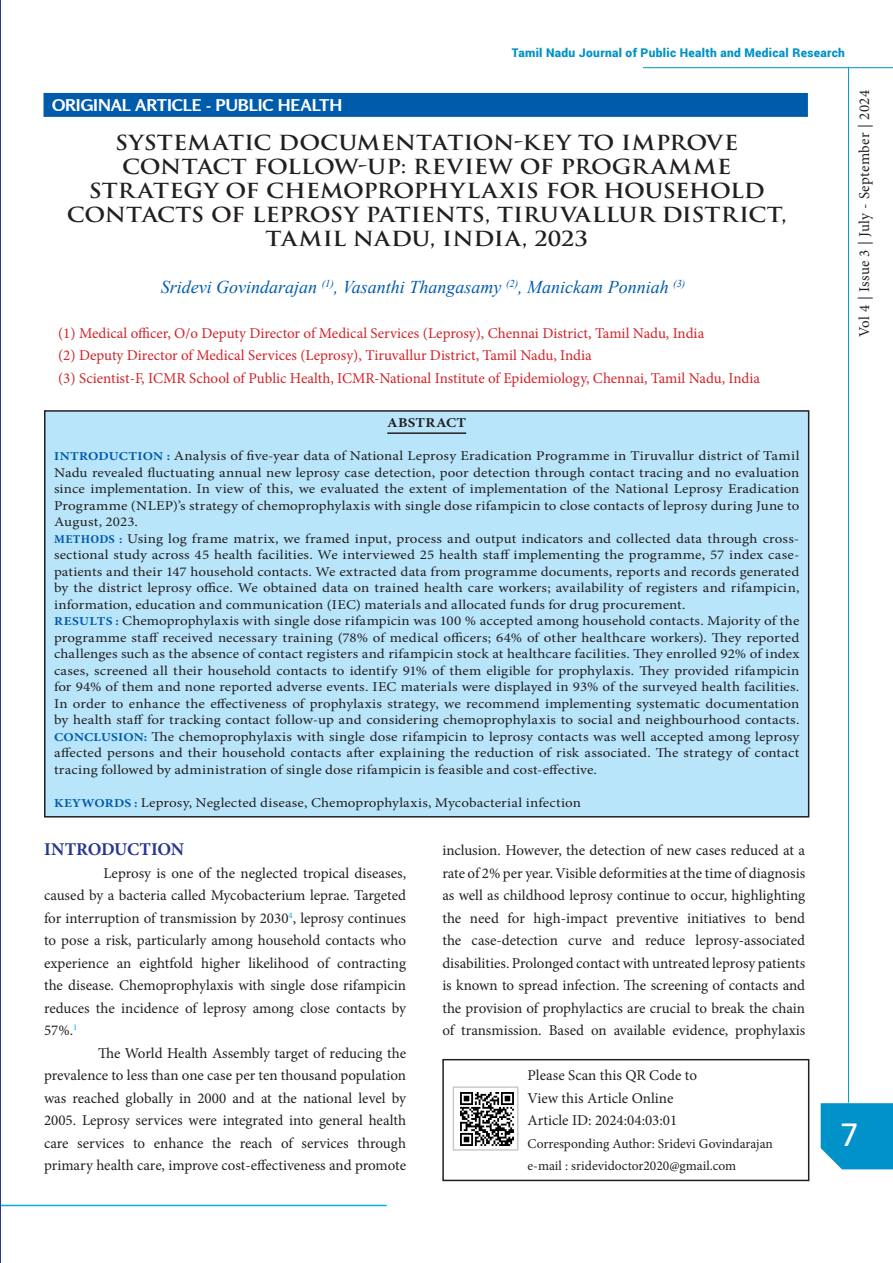
<style>
.page{position:relative;width:893px;height:1263px;background:#fff}
.page>*{position:absolute;margin:0;border:0;box-sizing:border-box;transform-origin:0 0}
.t1{font:36px "Calibri";color:#fff}
.t2{font:700 20.25px/24px "Trajan Pro";letter-spacing:-.005em;color:#231f20;text-align:center;scale:1.11 1}
.Paragraph_Style_3{font:italic 18px "Times New Roman";color:#015bab}
.Paragraph_Style_3-2{font:700 18px "Minion Pro";letter-spacing:-.02em;color:#283790}
.t3{font:700 16.2px "Rosario";letter-spacing:-.01em;color:#fff;scale:1.11 1}
.Paragraph_Style_3-3{font:15px/22.5px "Minion Pro";color:#231f20;text-align:justify}
.Paragraph_Style_3-4{font:15px "Minion Pro";color:#d1232a}
.Paragraph_Style_3-5{font:15px "Minion Pro";letter-spacing:.02em;color:#231f20}
.Paragraph_Style_3-6{font:13.5px/16.5px "Minion Pro";letter-spacing:.005em;color:#231f20;text-align:justify;scale:1.11 1}
.Paragraph_Style_3-7{font:13.5px "Minion Pro";letter-spacing:.005em;color:#231f20}
.t4{font:700 13.5px "Minion Pro";letter-spacing:.015em;color:#231f20;scale:1.11 1}
.t5{font:900 12px "Roboto";letter-spacing:.025em;color:#0092c8}
.s1{font-weight:700;font-size:12.15px;color:#015bab}
.s2{font-weight:700;font-stretch:condensed;font-size:12.15px;color:#015bab}
</style>
<div class="page">
<hr style="left:848px;top:68px;width:1px;height:1035px;background:#0092c8">
<hr style="left:643px;top:67px;width:250px;height:1px;background:#0092c8">
<div style="left:821px;top:1103px;width:72px;height:66px;background:#0092c8"></div>
<hr style="left:1px;top:1205px;width:386px;height:1px;background:#00aeef">
<hr style="left:0;top:0;width:1px;height:1263px;background:#283790">
<div style="left:43px;top:92px;width:766px;height:26px;background:#015bab"></div>
<div style="left:42px;top:91px;width:767px;height:27px;border:2px solid #fff"></div>
<div style="left:45px;top:411px;width:764px;height:406px;background:#b9e5fa"></div>
<hr style="left:387px;top:432px;width:79px;height:2px;background:#231f20">
<div style="left:44px;top:410px;width:765px;height:407px;border:2px solid #231f20"></div>
<div style="left:442px;top:1059px;width:367px;height:122px;border:2px solid #231f20"></div>
<img style="left:460px;top:1092px;width:54px;height:54px">
<div style="left:453px;top:1086px;width:65px;height:65px;border:2px solid #c9cacc"></div>
<p class="t3" style="left:52px;top:96px;width:263px">ORIGINAL ARTICLE - PUBLIC HEALTH</p>
<p class="t5" style="left:512px;top:44px;width:334px">Tamil Nadu Journal of Public Health and Medical Research</p>
<p class="t2" style="left:115px;top:131px;width:563px">SYSTEMATIC DOCUMENTATION-KEY TO IMPROVE</p>
<p class="t2" style="left:122px;top:155px;width:550px">CONTACT FOLLOW-UP: REVIEW OF PROGRAMME</p>
<p class="t2" style="left:67px;top:179px;width:650px">STRATEGY OF CHEMOPROPHYLAXIS FOR HOUSEHOLD<br>CONTACTS OF LEPROSY PATIENTS, TIRUVALLUR DISTRICT,<br>TAMIL NADU, INDIA, 2023</p>
<p class="Paragraph_Style_3" style="left:161px;top:274px;width:526px">Sridevi Govindarajan <sup>(1)</sup>, Vasanthi Thangasamy <sup>(2)</sup>, Manickam Ponniah <sup>(3)</sup></p>
<p class="Paragraph_Style_3-4" style="left:58px;top:323px;width:648px">(1) Medical officer, O/o Deputy Director of Medical Services (Leprosy), Chennai District, Tamil Nadu, India</p>
<p class="Paragraph_Style_3-4" style="left:58px;top:345px;width:535px">(2) Deputy Director of Medical Services (Leprosy), Tiruvallur District, Tamil Nadu, India</p>
<p class="Paragraph_Style_3-4" style="left:58px;top:368px;width:704px">(3) Scientist-F, ICMR School of Public Health, ICMR-National Institute of Epidemiology, Chennai, Tamil Nadu, India</p>
<p class="t4" style="left:387px;top:413px;width:73px">ABSTRACT</p>
<p class="Paragraph_Style_3-6" style="left:54px;top:448px;width:673px"><span class="s1">INTRODUCTION :</span> Analysis of five-year data of National Leprosy Eradication Programme in Tiruvallur district of Tamil Nadu revealed fluctuating annual new leprosy case detection, poor detection through contact tracing and no evaluation since implementation. In view of this, we evaluated the extent of implementation of the National Leprosy Eradication Programme (NLEP)’s strategy of chemoprophylaxis with single dose rifampicin to close contacts of leprosy during June to August, 2023.</p>
<p class="Paragraph_Style_3-6" style="left:54px;top:530px;width:673px"><span class="s2">METHODS :</span> Using log frame matrix, we framed input, process and output indicators and collected data through cross&shy;sectional study across 45 health facilities. We interviewed 25 health staff implementing the programme, 57 index case&shy;patients and their 147 household contacts. We extracted data from programme documents, reports and records generated by the district leprosy office. We obtained data on trained health care workers; availability of registers and rifampicin, information, education and communication (IEC) materials and allocated funds for drug procurement.</p>
<p class="Paragraph_Style_3-6" style="left:54px;top:613px;width:673px"><span class="s1">RESULTS :</span> Chemoprophylaxis with single dose rifampicin was 100 % accepted among household contacts. Majority of the programme staff received necessary training (78% of medical officers; 64% of other healthcare workers). They reported challenges such as the absence of contact registers and rifampicin stock at healthcare facilities. They enrolled 92% of index cases, screened all their household contacts to identify 91% of them eligible for prophylaxis. They provided rifampicin for 94% of them and none reported adverse events. IEC materials were displayed in 93% of the surveyed health facilities.<br>In order to enhance the effectiveness of prophylaxis strategy, we recommend implementing systematic documentation by health staff for tracking contact follow-up and considering chemoprophylaxis to social and neighbourhood contacts.<br><span class="s1">CONCLUSION:</span> The chemoprophylaxis with single dose rifampicin to leprosy contacts was well accepted among leprosy affected persons and their household contacts after explaining the reduction of risk associated. The strategy of contact tracing followed by administration of single dose rifampicin is feasible and cost-effective.</p>
<p class="Paragraph_Style_3-6" style="left:54px;top:794px;width:476px"><span class="s1">KEYWORDS :</span> Leprosy, Neglected disease, Chemoprophylaxis, Mycobacterial infection</p>
<p class="Paragraph_Style_3-5" style="left:854px;top:337px;width:248px;rotate:-90deg">Vol 4 | Issue 3 | July - September | 2024</p>
<p class="Paragraph_Style_3-2" style="left:44px;top:837px;width:142px">INTRODUCTION</p>
<p class="Paragraph_Style_3-3" style="left:44px;top:862px;width:364px;text-indent:59px">Leprosy is one of the neglected tropical diseases, caused by a bacteria called Mycobacterium leprae. Targeted for interruption of transmission by 2030<sup>4</sup>, leprosy continues to pose a risk, particularly among household contacts who experience an eightfold higher likelihood of contracting the disease. Chemoprophylaxis with single dose rifampicin reduces the incidence of leprosy among close contacts by 57%.<sup>1</sup></p>
<p class="Paragraph_Style_3-3" style="left:44px;top:1042px;width:364px;text-indent:54px">The World Health Assembly target of reducing the prevalence to less than one case per ten thousand population was reached globally in 2000 and at the national level by 2005. Leprosy services were integrated into general health care services to enhance the reach of services through primary health care, improve cost-effectiveness and promote</p>
<p class="Paragraph_Style_3-3" style="left:442px;top:839px;width:364px">inclusion. However, the detection of new cases reduced at a rate of 2% per year. Visible deformities at the time of diagnosis as well as childhood leprosy continue to occur, highlighting the need for high-impact preventive initiatives to bend the case-detection curve and reduce leprosy-associated disabilities. Prolonged contact with untreated leprosy patients is known to spread infection. The screening of contacts and the provision of prophylactics are crucial to break the chain of transmission. Based on available evidence, prophylaxis</p>
<p class="Paragraph_Style_3-3" style="left:527px;top:1064px;width:171px">Please Scan this QR Code to</p>
<p class="Paragraph_Style_3-3" style="left:527px;top:1087px;width:147px">View this Article Online</p>
<p class="Paragraph_Style_3-3" style="left:527px;top:1109px;width:151px">Article ID: 2024:04:03:01</p>
<p class="Paragraph_Style_3-7" style="left:527px;top:1134px;width:247px">Corresponding Author: Sridevi Govindarajan</p>
<p class="Paragraph_Style_3-7" style="left:527px;top:1157px;width:210px">e-mail : sridevidoctor2020@gmail.com</p>
<h1 class="t1" style="left:840px;top:1108px;width:20px">7</h1>
</div>
